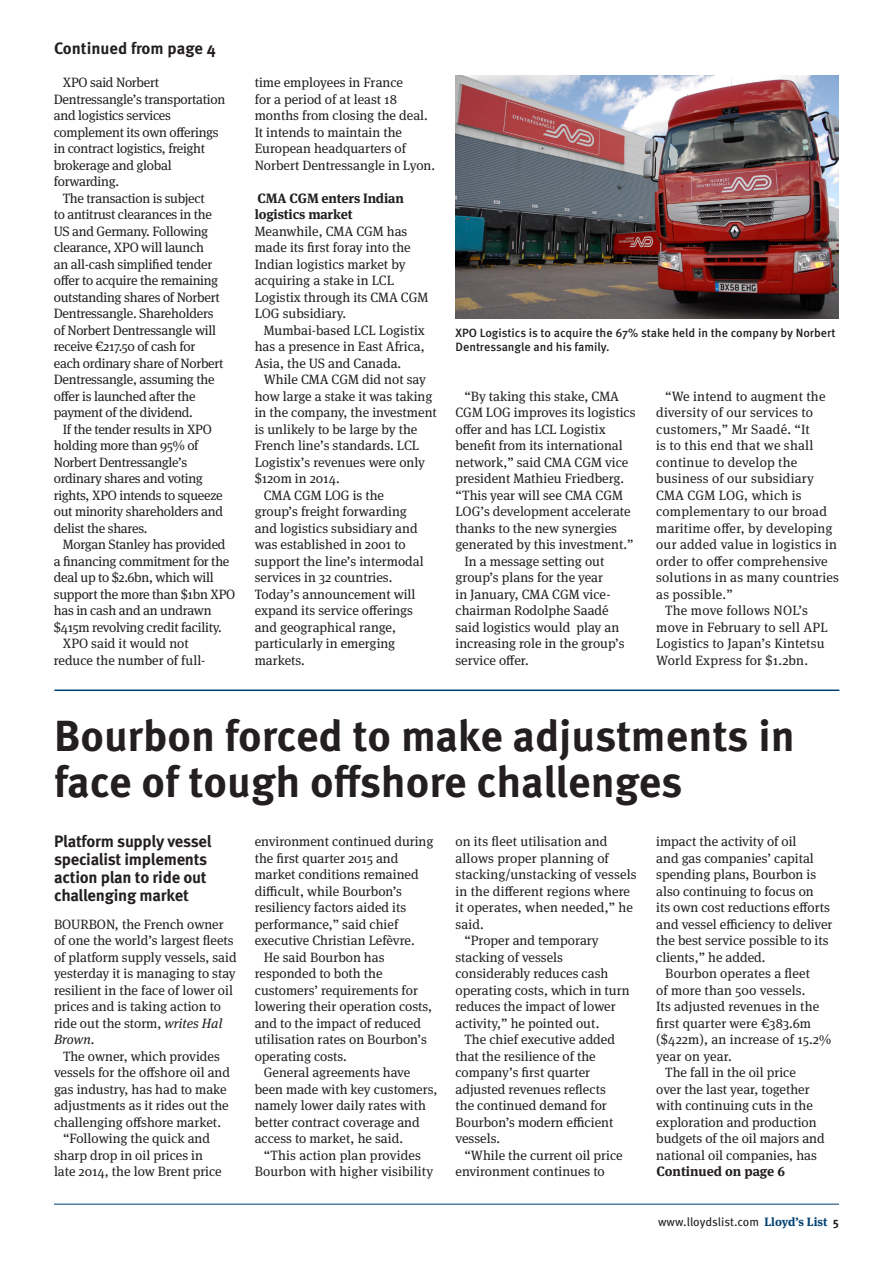
<style>
.page{position:relative;width:893px;height:1263px;background:#fff}
.page>*{position:absolute;margin:0;border:0;box-sizing:border-box;transform-origin:0 0}
.Downpage_headline_bo{font:700 43.5px/46.5px "Meta OT";color:#231f20}
.Standfirst{font:700 16.5px/18px "Meta OT";letter-spacing:-.015em;color:#231f20}
.Continued_from{font:700 16.5px "Meta OT";color:#231f20}
.Body_indent{font:13.5px/16.5px "Meta Serif OT";color:#231f20}
.Body_indent-2{font:13.5px/16.5px "Meta Serif OT";letter-spacing:-.02em;color:#231f20}
.Body_no_indent{font:13.5px/16.5px "Meta Serif OT";color:#231f20}
.Crosshead{font:700 13.5px/16.5px "Meta Serif OT";letter-spacing:-.01em;color:#231f20}
.Continued_on{font:700 13.5px "Meta Serif OT";color:#231f20}
.t1{font:500 12px/14.4px "Meta OT";color:#231f20}
.t2{font:12px "Meta OT";letter-spacing:-.005em;color:#231f20}
.s1{font-style:italic}
.s2{font-family:"Meta Serif OT";font-weight:700;color:#004071}
.s3{font-weight:700}
</style>
<div class="page">
<hr style="left:54px;top:1204px;width:785px;height:1px;background:#004071">
<img style="left:455px;top:75px;width:384px;height:243px">
<hr style="left:54px;top:689px;width:785px;height:2px;background:#004071">
<p class="Continued_from" style="left:54px;top:38px;width:163px">Continued from page 4</p>
<p class="Body_indent-2" style="left:54px;top:74px;width:173px;text-indent:9px">XPO said Norbert<br>Dentressangle’s transportation and logistics services complement its own offerings in contract logistics, freight brokerage and global forwarding.</p>
<p class="Body_indent-2" style="left:54px;top:190px;width:171px;text-indent:9px">The transaction is subject<br>to antitrust clearances in the<br>US and Germany. Following clearance, XPO will launch<br>an all-cash simplified tender offer to acquire the remaining outstanding shares of Norbert<br>Dentressangle. Shareholders of Norbert Dentressangle will receive €217.50 of cash for each ordinary share of Norbert<br>Dentressangle, assuming the offer is launched after the payment of the dividend.</p>
<p class="Body_indent-2" style="left:54px;top:421px;width:171px;text-indent:9px">If the tender results in XPO holding more than 95% of<br>Norbert Dentressangle’s ordinary shares and voting rights, XPO intends to squeeze out minority shareholders and delist the shares.</p>
<p class="Body_indent-2" style="left:54px;top:536px;width:183px;text-indent:9px">Morgan Stanley has provided a financing commitment for the deal up to $2.6bn, which will support the more than $1bn XPO has in cash and an undrawn $415m revolving credit facility.</p>
<p class="Body_indent" style="left:54px;top:635px;width:153px;text-align:center">XPO said it would not reduce the number of full-</p>
<p class="Body_indent" style="left:255px;top:74px;width:182px">time employees in France<br>for a period of at least 18 months from closing the deal.<br>It intends to maintain the<br>European headquarters of<br>Norbert Dentressangle in Lyon.</p>
<p class="Crosshead" style="left:255px;top:190px;width:151px">CMA CGM enters Indian logistics market</p>
<p class="Body_no_indent" style="left:255px;top:223px;width:175px">Meanwhile, CMA CGM has made its first foray into the<br>Indian logistics market by acquiring a stake in LCL<br>Logistix through its CMA CGM<br>LOG subsidiary.</p>
<p class="Body_indent" style="left:255px;top:322px;width:172px;text-align:justify;text-indent:9px">Mumbai-based LCL Logistix has a presence in East Africa, Asia, the US and Canada.</p>
<p class="Body_indent" style="left:255px;top:371px;width:184px;text-indent:9px">While CMA CGM did not say how large a stake it was taking in the company, the investment is unlikely to be large by the<br>French line’s standards. LCL<br>Logistix’s revenues were only $120m in 2014.</p>
<p class="Body_indent" style="left:255px;top:487px;width:170px;text-indent:9px">CMA CGM LOG is the group’s freight forwarding and logistics subsidiary and was established in 2001 to support the line’s intermodal services in 32 countries.<br>Today’s announcement will expand its service offerings and geographical range, particularly in emerging markets.</p>
<p class="t1" style="left:455px;top:326px;width:382px">XPO Logistics is to acquire the 67% stake held in the company by Norbert<br>Dentressangle and his family.</p>
<p class="Body_indent" style="left:455px;top:388px;width:182px;text-indent:9px">“By taking this stake, CMA<br>CGM LOG improves its logistics offer and has LCL Logistix benefit from its international network,” said CMA CGM vice president Mathieu Friedberg. “This year will see CMA CGM<br>LOG’s development accelerate thanks to the new synergies generated by this investment.”</p>
<p class="Body_indent" style="left:455px;top:553px;width:170px;text-indent:9px">In a message setting out group’s plans for the year<br>in January, CMA CGM vice&shy;chairman Rodolphe Saadé said logistics would play an increasing role in the group’s service offer.</p>
<p class="Body_indent" style="left:656px;top:388px;width:184px;text-indent:9px">“We intend to augment the diversity of our services to customers,” Mr Saadé. “It<br>is to this end that we shall continue to develop the business of our subsidiary<br>CMA CGM LOG, which is complementary to our broad maritime offer, by developing our added value in logistics in order to offer comprehensive solutions in as many countries as possible.”</p>
<p class="Body_indent" style="left:656px;top:602px;width:173px;text-indent:9px">The move follows NOL’s move in February to sell APL<br>Logistics to Japan’s Kintetsu<br>World Express for $1.2bn.</p>
<p class="Downpage_headline_bo" style="left:54px;top:713px;width:742px">Bourbon forced to make adjustments in face of tough offshore challenges</p>
<p class="Standfirst" style="left:54px;top:833px;width:159px">Platform supply vessel specialist implements action plan to ride out challenging market</p>
<p class="Body_no_indent" style="left:54px;top:916px;width:184px">BOURBON, the French owner of one the world’s largest fleets of platform supply vessels, said yesterday it is managing to stay resilient in the face of lower oil prices and is taking action to ride out the storm, <span class="s1">writes Hal<br>Brown</span>.</p>
<p class="Body_indent" style="left:54px;top:1048px;width:178px;text-indent:9px">The owner, which provides vessels for the offshore oil and gas industry, has had to make adjustments as it rides out the challenging offshore market.</p>
<p class="Body_indent" style="left:54px;top:1130px;width:169px;text-indent:9px">“Following the quick and sharp drop in oil prices in late 2014, the low Brent price</p>
<p class="Body_indent" style="left:255px;top:833px;width:180px">environment continued during the first quarter 2015 and market conditions remained difficult, while Bourbon’s resiliency factors aided its performance,” said chief executive Christian Lefèvre.</p>
<p class="Body_indent" style="left:255px;top:949px;width:179px;text-indent:9px">He said Bourbon has responded to both the customers’ requirements for lowering their operation costs, and to the impact of reduced utilisation rates on Bourbon’s operating costs.</p>
<p class="Body_indent" style="left:255px;top:1064px;width:184px;text-indent:9px">General agreements have been made with key customers, namely lower daily rates with better contract coverage and access to market, he said.</p>
<p class="Body_indent" style="left:255px;top:1147px;width:180px;text-align:center">“This action plan provides<br>Bourbon with higher visibility</p>
<p class="Body_indent" style="left:455px;top:833px;width:183px">on its fleet utilisation and allows proper planning of stacking/unstacking of vessels in the different regions where it operates, when needed,” he said.</p>
<p class="Body_indent" style="left:455px;top:932px;width:176px;text-indent:9px">“Proper and temporary stacking of vessels considerably reduces cash operating costs, which in turn reduces the impact of lower activity,” he pointed out.</p>
<p class="Body_indent" style="left:455px;top:1031px;width:161px;text-indent:9px">The chief executive added that the resilience of the company’s first quarter adjusted revenues reflects the continued demand for<br>Bourbon’s modern efficient vessels.</p>
<p class="Body_indent" style="left:455px;top:1147px;width:169px;text-indent:9px">“While the current oil price environment continues to</p>
<p class="Body_indent" style="left:656px;top:833px;width:178px">impact the activity of oil<br>and gas companies’ capital spending plans, Bourbon is also continuing to focus on<br>its own cost reductions efforts and vessel efficiency to deliver the best service possible to its clients,” he added.</p>
<p class="Body_indent" style="left:656px;top:965px;width:176px;text-indent:9px">Bourbon operates a fleet<br>of more than 500 vessels.<br>Its adjusted revenues in the first quarter were €383.6m ($422m), an increase of 15.2% year on year.</p>
<p class="Body_indent" style="left:656px;top:1064px;width:170px;text-indent:9px">The fall in the oil price<br>over the last year, together with continuing cuts in the exploration and production budgets of the oil majors and national oil companies, has</p>
<p class="Continued_on" style="left:656px;top:1163px;width:130px">Continued on page 6</p>
<p class="t2" style="left:658px;top:1214px;width:182px">www.lloydslist.com <span class="s2">Lloyd’s List</span> <span class="s3">5</span></p>
</div>
